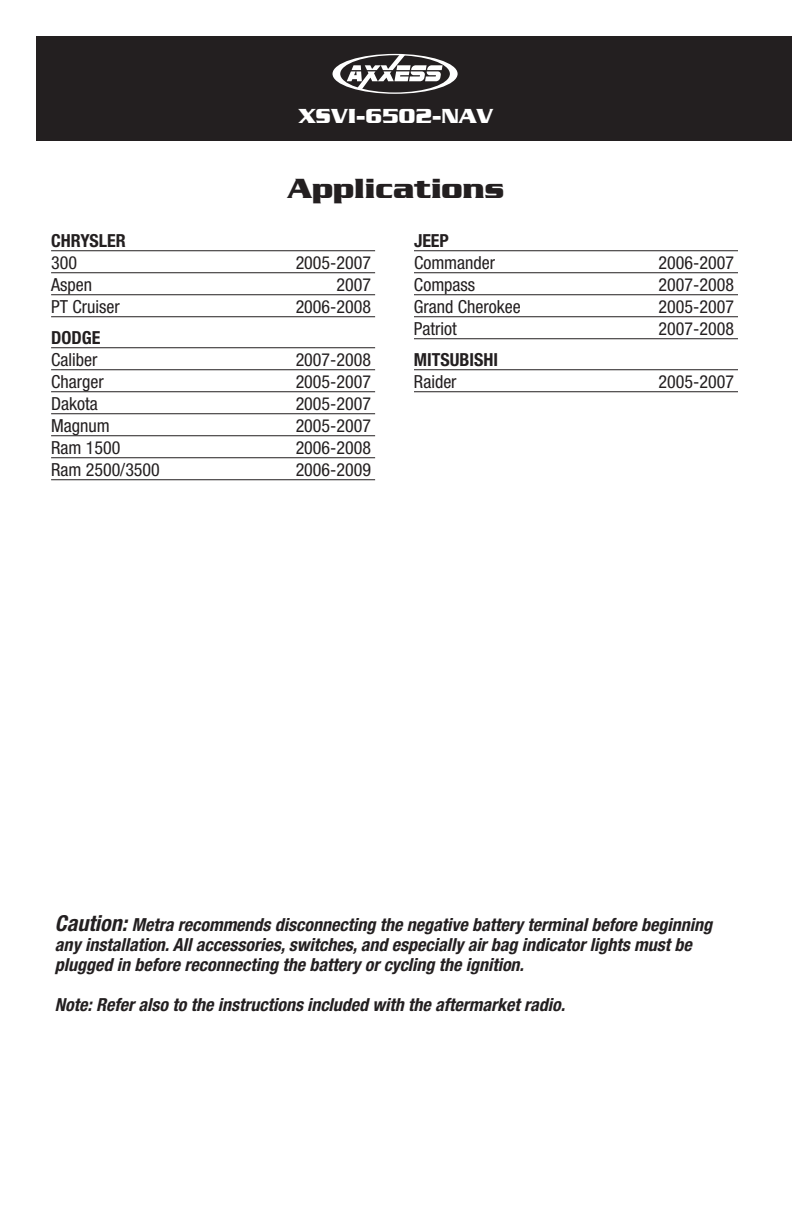
<style>
.page{position:relative;width:792px;height:1224px;background:#fff}
.page>*{position:absolute;margin:0;border:0;box-sizing:border-box;transform-origin:0 0}
.t1{font:700 30px "Serpentine";color:#231f20}
.t2{font:700 22px "Serpentine";color:#fff}
.t3{font:italic 700 condensed 18px/20px "Helvetica Neue";color:#231f20}
.t4{font:condensed 18px "Helvetica Neue";color:#231f20}
.t5{font:700 condensed 18px "Helvetica Neue";color:#231f20}
.s1{font-size:22px}
</style>
<div class="page">
<div style="left:36px;top:36px;width:756px;height:105px;background:#231f20"></div>
<svg style="left:333px;top:54px;width:125px;height:40px"></svg>
<hr style="left:51px;top:250px;width:324px;height:1px;background:#231f20">
<hr style="left:51px;top:272px;width:324px;height:1px;background:#231f20">
<hr style="left:51px;top:294px;width:324px;height:1px;background:#231f20">
<hr style="left:51px;top:316px;width:324px;height:1px;background:#231f20">
<hr style="left:51px;top:347px;width:324px;height:1px;background:#231f20">
<hr style="left:51px;top:369px;width:324px;height:1px;background:#231f20">
<hr style="left:51px;top:391px;width:324px;height:1px;background:#231f20">
<hr style="left:51px;top:413px;width:324px;height:1px;background:#231f20">
<hr style="left:51px;top:435px;width:324px;height:1px;background:#231f20">
<hr style="left:51px;top:457px;width:324px;height:1px;background:#231f20">
<hr style="left:51px;top:479px;width:324px;height:1px;background:#231f20">
<hr style="left:414px;top:250px;width:324px;height:1px;background:#231f20">
<hr style="left:414px;top:272px;width:324px;height:1px;background:#231f20">
<hr style="left:414px;top:294px;width:324px;height:1px;background:#231f20">
<hr style="left:414px;top:316px;width:324px;height:1px;background:#231f20">
<hr style="left:414px;top:338px;width:324px;height:1px;background:#231f20">
<hr style="left:414px;top:369px;width:324px;height:1px;background:#231f20">
<hr style="left:414px;top:391px;width:324px;height:1px;background:#231f20">
<p class="t2" style="left:299px;top:104px;width:196px">XSVI-6502-NAV</p>
<h1 class="t1" style="left:288px;top:171px;width:218px">Applications</h1>
<p class="t5" style="left:51px;top:230px;width:76px">CHRYSLER</p>
<p class="t4" style="left:51px;top:252px;width:27px">300</p>
<p class="t4" style="left:296px;top:252px;width:77px">2005-2007</p>
<p class="t4" style="left:51px;top:274px;width:42px">Aspen</p>
<p class="t4" style="left:337px;top:274px;width:36px">2007</p>
<p class="t4" style="left:51px;top:296px;width:70px">PT Cruiser</p>
<p class="t4" style="left:296px;top:296px;width:77px">2006-2008</p>
<p class="t5" style="left:51px;top:327px;width:51px">DODGE</p>
<p class="t4" style="left:51px;top:349px;width:48px">Caliber</p>
<p class="t4" style="left:296px;top:349px;width:77px">2007-2008</p>
<p class="t4" style="left:51px;top:371px;width:54px">Charger</p>
<p class="t4" style="left:296px;top:371px;width:77px">2005-2007</p>
<p class="t4" style="left:51px;top:393px;width:48px">Dakota</p>
<p class="t4" style="left:296px;top:393px;width:77px">2005-2007</p>
<p class="t4" style="left:51px;top:415px;width:60px">Magnum</p>
<p class="t4" style="left:296px;top:415px;width:77px">2005-2007</p>
<p class="t4" style="left:51px;top:437px;width:71px">Ram 1500</p>
<p class="t4" style="left:296px;top:437px;width:77px">2006-2008</p>
<p class="t4" style="left:51px;top:459px;width:110px">Ram 2500/3500</p>
<p class="t4" style="left:296px;top:459px;width:77px">2006-2009</p>
<p class="t5" style="left:414px;top:230px;width:36px">JEEP</p>
<p class="t4" style="left:414px;top:252px;width:83px">Commander</p>
<p class="t4" style="left:659px;top:252px;width:77px">2006-2007</p>
<p class="t4" style="left:414px;top:274px;width:63px">Compass</p>
<p class="t4" style="left:659px;top:274px;width:77px">2007-2008</p>
<p class="t4" style="left:414px;top:296px;width:108px">Grand Cherokee</p>
<p class="t4" style="left:659px;top:296px;width:77px">2005-2007</p>
<p class="t4" style="left:414px;top:318px;width:44px">Patriot</p>
<p class="t4" style="left:659px;top:318px;width:77px">2007-2008</p>
<p class="t5" style="left:414px;top:349px;width:86px">MITSUBISHI</p>
<p class="t4" style="left:414px;top:371px;width:44px">Raider</p>
<p class="t4" style="left:659px;top:371px;width:77px">2005-2007</p>
<p class="t3" style="left:55px;top:914px;width:659px"><span class="s1">Caution:</span> Metra recommends disconnecting the negative battery terminal before beginning any installation. All accessories, switches, and especially air bag indicator lights must be plugged in before reconnecting the battery or cycling the ignition.</p>
<p class="t3" style="left:55px;top:994px;width:512px">Note: Refer also to the instructions included with the aftermarket radio.</p>
</div>
